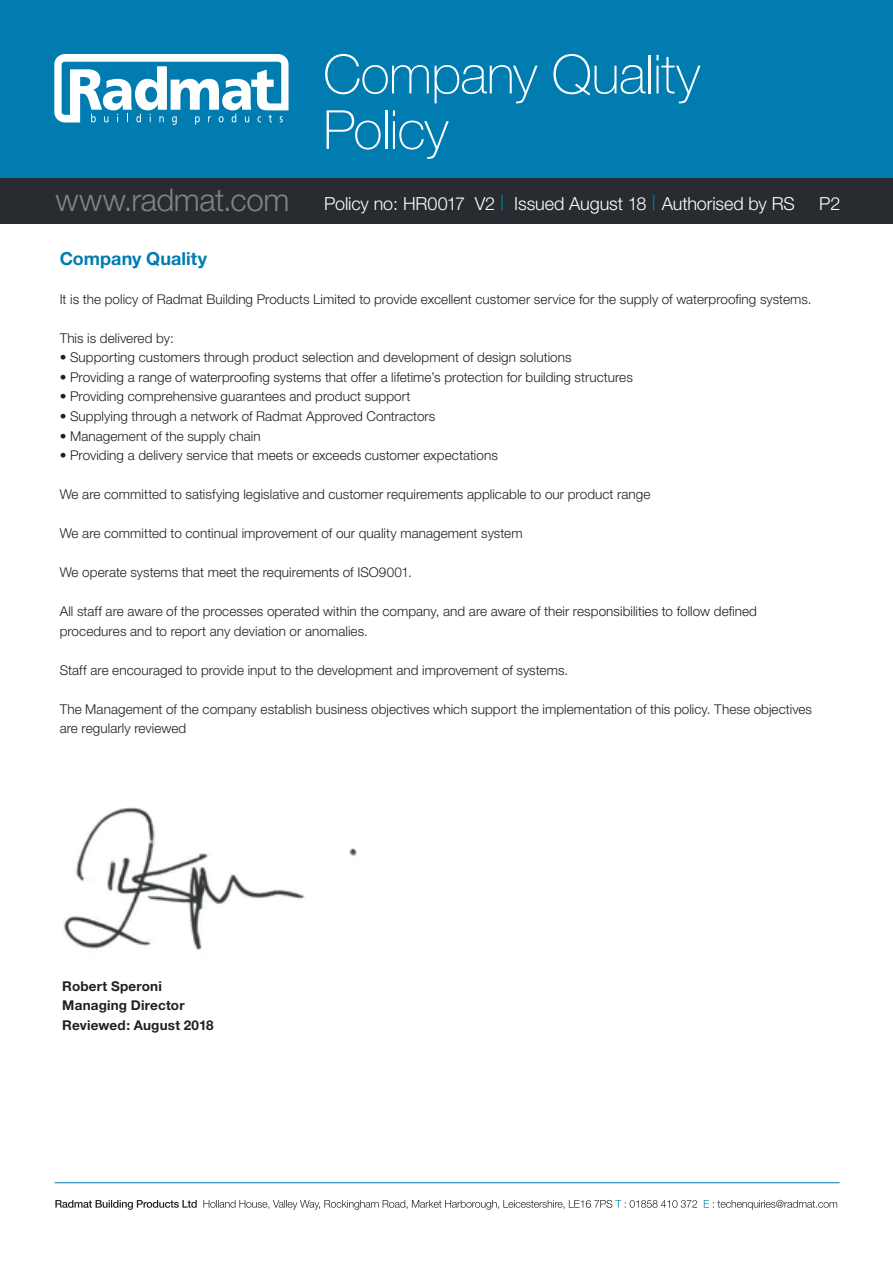
<style>
.page{position:relative;width:893px;height:1263px;background:#fff}
.page>*{position:absolute;margin:0;border:0;box-sizing:border-box;transform-origin:0 0}
.t1{font:100 54px/55.5px "Helvetica Neue";letter-spacing:-.015em;color:#fff}
.t2{font:300 18px "Helvetica Neue";letter-spacing:-.01em;color:#fff}
.t3{font:700 18px "Helvetica Neue";color:#007cb1}
.t4{font:300 13.5px/19.5px "Helvetica Neue";letter-spacing:.005em;color:#231f20}
.t5{font:700 13.5px "Helvetica Neue";letter-spacing:.015em;color:#231f20}
.s1{font-size:31.2px;color:#808285}
.s2{font-size:21px;color:#007cb1}
</style>
<div class="page">
<div style="left:0;top:0;width:893px;height:178px;background:#007cb1"></div>
<div style="left:0;top:179px;width:893px;height:45px;background:#282c31"></div>
<svg style="left:54px;top:54px;width:235px;height:71px"></svg>
<hr style="left:55px;top:1182px;width:785px;height:1px;background:#007cb1">
<svg style="left:704px;top:1200px;width:133px;height:10px"></svg>
<svg style="left:55px;top:1200px;width:642px;height:10px"></svg>
<img style="left:63px;top:807px;width:294px;height:144px">
<h1 class="t1" style="left:323px;top:46px;width:379px">Company Quality<br>Policy</h1>
<h2 class="t2" style="left:55px;top:193px;width:741px"><span class="s1">www.radmat.com</span> Policy no: HR0017 V2 <span class="s2">|</span> Issued August 18 <span class="s2">|</span> Authorised by RS</h2>
<h2 class="t2" style="left:819px;top:193px;width:23px">P2</h2>
<p class="t3" style="left:60px;top:247px;width:149px">Company Quality</p>
<p class="t4" style="left:60px;top:289px;width:753px">It is the policy of Radmat Building Products Limited to provide excellent customer service for the supply of waterproofing systems.</p>
<p class="t4" style="left:60px;top:328px;width:116px">This is delivered by:</p>
<p class="t4" style="left:60px;top:348px;width:513px">• Supporting customers through product selection and development of design solutions</p>
<p class="t4" style="left:60px;top:367px;width:575px">• Providing a range of waterproofing systems that offer a lifetime’s protection for building structures</p>
<p class="t4" style="left:60px;top:387px;width:352px">• Providing comprehensive guarantees and product support</p>
<p class="t4" style="left:60px;top:406px;width:377px">• Supplying through a network of Radmat Approved Contractors</p>
<p class="t4" style="left:60px;top:426px;width:202px">• Management of the supply chain</p>
<p class="t4" style="left:60px;top:445px;width:440px">• Providing a delivery service that meets or exceeds customer expectations</p>
<p class="t4" style="left:60px;top:484px;width:592px">We are committed to satisfying legislative and customer requirements applicable to our product range</p>
<p class="t4" style="left:60px;top:523px;width:464px">We are committed to continual improvement of our quality management system</p>
<p class="t4" style="left:60px;top:562px;width:354px">We operate systems that meet the requirements of ISO9001.</p>
<p class="t4" style="left:60px;top:601px;width:699px">All staff are aware of the processes operated within the company, and are aware of their responsibilities to follow defined procedures and to report any deviation or anomalies.</p>
<p class="t4" style="left:60px;top:660px;width:510px">Staff are encouraged to provide input to the development and improvement of systems.</p>
<p class="t4" style="left:60px;top:699px;width:754px">The Management of the company establish business objectives which support the implementation of this policy. These objectives are regularly reviewed</p>
<p class="t5" style="left:62px;top:978px;width:101px">Robert Speroni</p>
<p class="t5" style="left:62px;top:997px;width:124px">Managing Director</p>
<p class="t5" style="left:62px;top:1017px;width:153px">Reviewed: August 2018</p>
</div>
